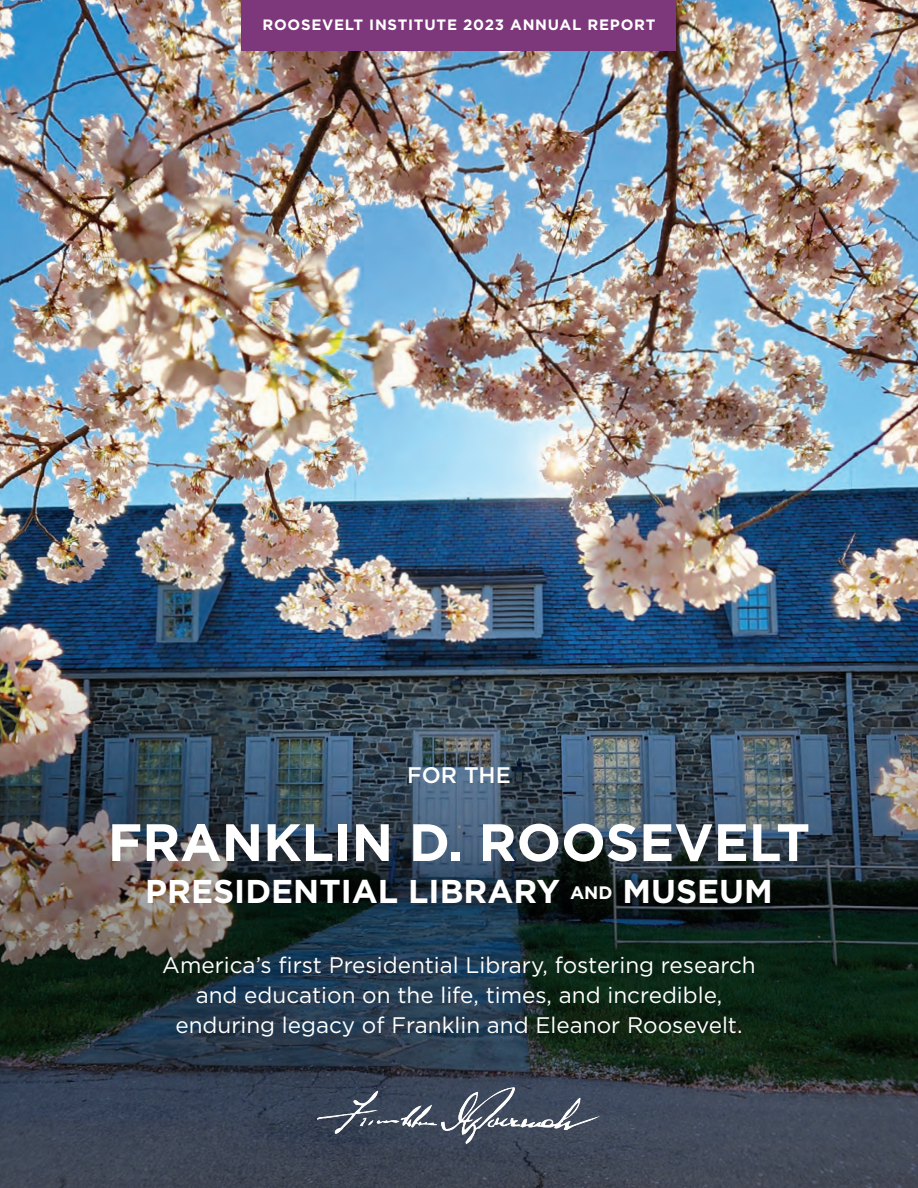
<style>
.page{position:relative;width:918px;height:1188px;background:#fff}
.page>*{position:absolute;margin:0;border:0;box-sizing:border-box;transform-origin:0 0}
.t1{font:700 52.5px "Gotham";color:#fff}
.t2{font:700 33px "Gotham";color:#fff}
.t3{font:22.5px/30px "Gotham";color:#fff;text-align:center}
.t4{font:500 22.5px "Gotham";color:#fff}
.t5{font:700 15px "Gotham";letter-spacing:.05em;color:#fff}
.s1{font-size:18px}
</style>
<div class="page">
<img style="left:0;top:0;width:918px;height:1188px">
<div style="left:242px;top:0;width:434px;height:51px;background:#7d387b"></div>
<img style="left:312px;top:1082px;width:290px;height:64px">
<p class="t5" style="left:262px;top:15px;width:395px">ROOSEVELT INSTITUTE 2023 ANNUAL REPORT</p>
<p class="t4" style="left:407px;top:761px;width:105px">FOR THE</p>
<p class="t1" style="left:108px;top:808px;width:704px">FRANKLIN D. ROOSEVELT</p>
<p class="t2" style="left:145px;top:869px;width:629px">PRESIDENTIAL LIBRARY <span class="s1">AND</span> MUSEUM</p>
<p class="t3" style="left:162px;top:950px;width:595px">America’s first Presidential Library, fostering research and education on the life, times, and incredible, enduring legacy of Franklin and Eleanor Roosevelt.</p>
</div>
